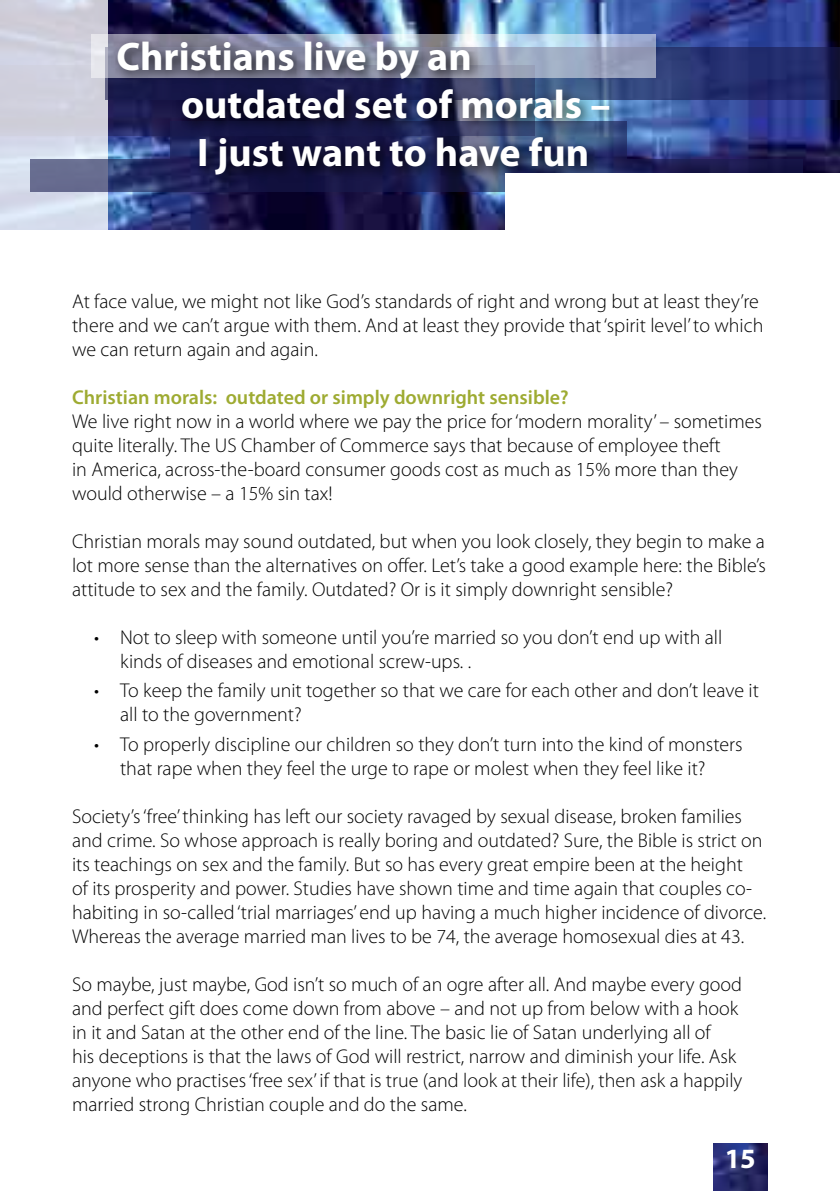
<style>
.page{position:relative;width:840px;height:1191px;background:#fff}
.page>*{position:absolute;margin:0;border:0;box-sizing:border-box;transform-origin:0 0}
.t1{font:700 40px "Myriad Pro";color:#fff}
.t2{font:700 28px "Myriad Pro";color:#fff}
.t3{font:300 20px/24px "Myriad Pro";color:#000}
.t4{font:600 20px "Myriad Pro";color:#9eab32}
</style>
<div class="page">
<img style="left:108px;top:0;width:731px;height:230px">
<svg style="left:0;top:0;width:108px;height:230px;fill:#d1d2e0"></svg>
<svg style="left:105px;top:47px;width:734px;height:52px;fill:#242e6f"></svg>
<svg style="left:30px;top:159px;width:772px;height:33px"></svg>
<svg style="left:91px;top:34px;width:564px;height:43px"></svg>
<div style="left:111px;top:34px;width:512px;height:154px;background:#000;opacity:.75"></div>
<div style="left:505px;top:173px;width:334px;height:79px;background:#fff"></div>
<img style="left:713px;top:1143px;width:54px;height:48px">
<h1 class="t1" style="left:116px;top:30px;width:357px">Christians live by an</h1>
<h1 class="t1" style="left:181px;top:78px;width:430px">outdated set of morals –</h1>
<h1 class="t1" style="left:197px;top:126px;width:393px">I just want to have fun</h1>
<p class="t3" style="left:72px;top:289px;width:692px">At face value, we might not like God’s standards of right and wrong but at least they’re there and we can’t argue with them. And at least they provide that ‘spirit level’ to which we can return again and again.</p>
<p class="t4" style="left:72px;top:384px;width:498px">Christian morals: outdated or simply downright sensible?</p>
<p class="t3" style="left:72px;top:409px;width:691px">We live right now in a world where we pay the price for ‘modern morality’ – sometimes quite literally. The US Chamber of Commerce says that because of employee theft<br>in America, across-the-board consumer goods cost as much as 15% more than they would otherwise – a 15% sin tax!</p>
<p class="t3" style="left:72px;top:529px;width:695px;text-align:justify">Christian morals may sound outdated, but when you look closely, they begin to make a lot more sense than the alternatives on offer. Let’s take a good example here: the Bible’s attitude to sex and the family. Outdated? Or is it simply downright sensible?</p>
<p class="t3" style="left:120px;top:625px;width:603px;text-indent:-26px">• Not to sleep with someone until you’re married so you don’t end up with all kinds of diseases and emotional screw-ups. .</p>
<p class="t3" style="left:120px;top:678px;width:640px;text-indent:-26px">• To keep the family unit together so that we care for each other and don’t leave it all to the government?</p>
<p class="t3" style="left:94px;top:732px;width:649px;text-align:center">• To properly discipline our children so they don’t turn into the kind of monsters that rape when they feel the urge to rape or molest when they feel like it?</p>
<p class="t3" style="left:72px;top:804px;width:695px">Society’s ‘free’ thinking has left our society ravaged by sexual disease, broken families and crime. So whose approach is really boring and outdated? Sure, the Bible is strict on its teachings on sex and the family. But so has every great empire been at the height<br>of its prosperity and power. Studies have shown time and time again that couples co&shy;habiting in so-called ‘trial marriages’ end up having a much higher incidence of divorce.<br>Whereas the average married man lives to be 74, the average homosexual dies at 43.</p>
<p class="t3" style="left:72px;top:972px;width:671px">So maybe, just maybe, God isn’t so much of an ogre after all. And maybe every good and perfect gift does come down from above – and not up from below with a hook in it and Satan at the other end of the line. The basic lie of Satan underlying all of<br>his deceptions is that the laws of God will restrict, narrow and diminish your life. Ask anyone who practises ‘free sex’ if that is true (and look at their life), then ask a happily married strong Christian couple and do the same.</p>
<h2 class="t2" style="left:724px;top:1139px;width:33px">15</h2>
</div>
